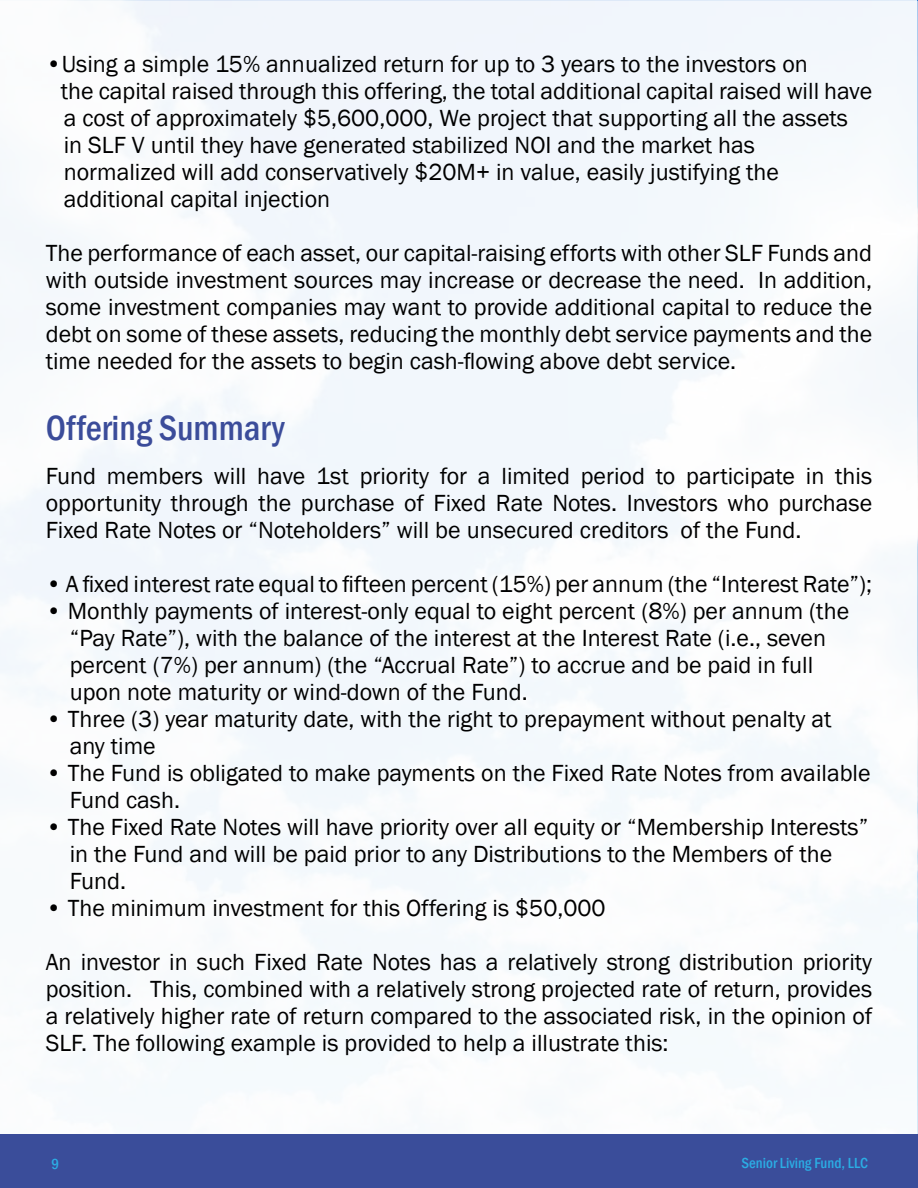
<style>
.page{position:relative;width:918px;height:1188px;background:#fff}
.page>*{position:absolute;margin:0;border:0;box-sizing:border-box;transform-origin:0 0}
.t1{font:500 condensed 36px "Franklin Gothic";color:#3b4c9a}
.t2{font:24px/27px "Franklin Gothic";color:#000}
.t3{font:500 condensed 15px "Franklin Gothic";color:#2bade4}
</style>
<div class="page">
<div style="left:0;top:1px;width:918px;height:1187px;background:#f6fafc"></div>
<div style="left:0;top:1134px;width:918px;height:54px;background:#3a4d9a"></div>
<p class="t2" style="left:61px;top:51px;width:813px;text-indent:-15px">•Using a simple 15% annualized return for up to 3 years to the investors on<br>the capital raised through this offering, the total additional capital raised will have a cost of approximately $5,600,000, We project that supporting all the assets<br>in SLF V until they have generated stabilized NOI and the market has<br>normalized will add conservatively $20M+ in value, easily justifying the additional capital injection</p>
<p class="t2" style="left:46px;top:240px;width:828px;text-align:justify">The performance of each asset, our capital-raising efforts with other SLF Funds and with outside investment sources may increase or decrease the need. In addition, some investment companies may want to provide additional capital to reduce the debt on some of these assets, reducing the monthly debt service payments and the time needed for the assets to begin cash-flowing above debt service.</p>
<h1 class="t1" style="left:46px;top:405px;width:241px">Offering Summary</h1>
<p class="t2" style="left:46px;top:464px;width:828px;text-align:justify">Fund members will have 1st priority for a limited period to participate in this opportunity through the purchase of Fixed Rate Notes. Investors who purchase Fixed Rate Notes or “Noteholders” will be unsecured creditors of the Fund.</p>
<p class="t2" style="left:46px;top:571px;width:828px">• A fixed interest rate equal to fifteen percent (15%) per annum (the “Interest Rate”);</p>
<p class="t2" style="left:70px;top:598px;width:781px;text-indent:-24px">• Monthly payments of interest-only equal to eight percent (8%) per annum (the “Pay Rate”), with the balance of the interest at the Interest Rate (i.e., seven percent (7%) per annum) (the “Accrual Rate”) to accrue and be paid in full upon note maturity or wind-down of the Fund.</p>
<p class="t2" style="left:70px;top:706px;width:763px;text-indent:-24px">• Three (3) year maturity date, with the right to prepayment without penalty at any time</p>
<p class="t2" style="left:70px;top:761px;width:802px;text-indent:-24px">• The Fund is obligated to make payments on the Fixed Rate Notes from available<br>Fund cash.</p>
<p class="t2" style="left:70px;top:814px;width:800px;text-indent:-24px">• The Fixed Rate Notes will have priority over all equity or “Membership Interests” in the Fund and will be paid prior to any Distributions to the Members of the<br>Fund.</p>
<p class="t2" style="left:46px;top:896px;width:561px">• The minimum investment for this Offering is $50,000</p>
<p class="t2" style="left:46px;top:950px;width:828px;text-align:justify">An investor in such Fixed Rate Notes has a relatively strong distribution priority position. This, combined with a relatively strong projected rate of return, provides a relatively higher rate of return compared to the associated risk, in the opinion of SLF. The following example is provided to help a illustrate this:</p>
<p class="t3" style="left:52px;top:1158px;width:9px">9</p>
<p class="t3" style="left:742px;top:1153px;width:128px">Senior Living Fund, LLC</p>
</div>
